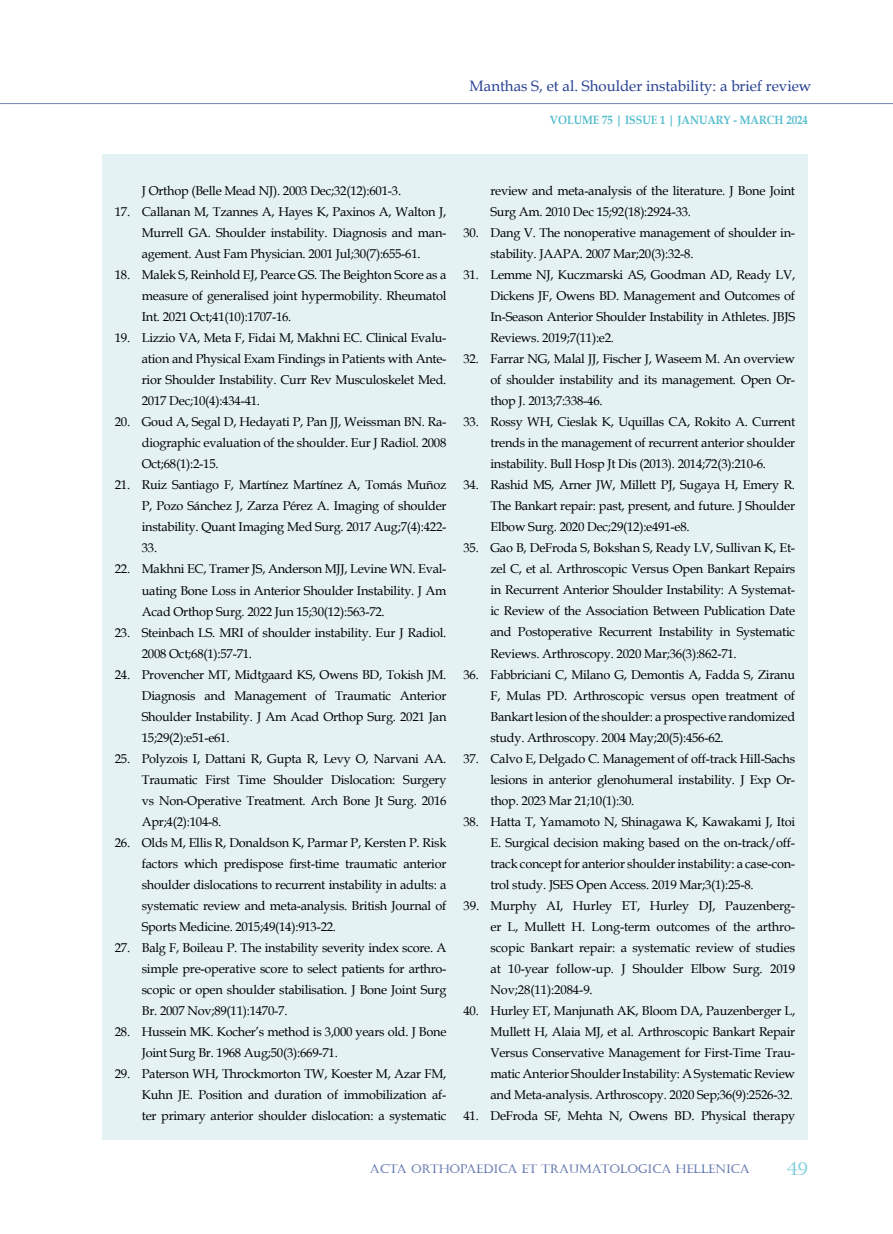
<style>
.page{position:relative;width:893px;height:1234px;background:#fff}
.page>*{position:absolute;margin:0;border:0;box-sizing:border-box;transform-origin:0 0}
.t1{font:18px "Castellar";color:#57becd}
.t2{font:15px "Book Antiqua";color:#25408f}
.t3{font:12.75px/21px "Book Antiqua";letter-spacing:-.02em;color:#000;text-align:justify}
.t4{font:12px "Castellar";color:#25408f}
.t5{font:700 12px "Book Antiqua";color:#57becd;scale:.9 1}
</style>
<div class="page">
<hr style="left:0;top:103px;width:893px;height:3px;background:#000;opacity:.75">
<div style="left:102px;top:154px;width:706px;height:986px;background:#e4f2f4"></div>
<p class="t2" style="left:470px;top:76px;width:343px">Manthas S, et al. Shoulder instability: a brief review</p>
<p class="t5" style="left:550px;top:111px;width:288px">VOLUME 75 | ISSUE 1 | JANUARY - MARCH 2024</p>
<p class="t3" style="left:142px;top:180px;width:261px">J Orthop (Belle Mead NJ). 2003 Dec;32(12):601-3.</p>
<p class="t3" style="left:142px;top:201px;width:306px;text-indent:-27px">17. Callanan M, Tzannes A, Hayes K, Paxinos A, Walton J, Murrell GA. Shoulder instability. Diagnosis and man&shy;agement. Aust Fam Physician. 2001 Jul;30(7):655-61.</p>
<p class="t3" style="left:142px;top:264px;width:306px;text-indent:-27px">18. Malek S, Reinhold EJ, Pearce GS. The Beighton Score as a measure of generalised joint hypermobility. Rheumatol Int. 2021 Oct;41(10):1707-16.</p>
<p class="t3" style="left:142px;top:327px;width:306px;text-indent:-27px">19. Lizzio VA, Meta F, Fidai M, Makhni EC. Clinical Evalu&shy;ation and Physical Exam Findings in Patients with Ante&shy;rior Shoulder Instability. Curr Rev Musculoskelet Med.<br>2017 Dec;10(4):434-41.</p>
<p class="t3" style="left:142px;top:411px;width:306px;text-indent:-27px">20. Goud A, Segal D, Hedayati P, Pan JJ, Weissman BN. Ra&shy;diographic evaluation of the shoulder. Eur J Radiol. 2008<br>Oct;68(1):2-15.</p>
<p class="t3" style="left:142px;top:474px;width:306px;text-indent:-27px">21. Ruiz Santiago F, Martínez Martínez A, Tomás Muñoz P, Pozo Sánchez J, Zarza Pérez A. Imaging of shoulder instability. Quant Imaging Med Surg. 2017 Aug;7(4):422- 33.</p>
<p class="t3" style="left:142px;top:558px;width:306px;text-indent:-27px">22. Makhni EC, Tramer JS, Anderson MJJ, Levine WN. Eval&shy;uating Bone Loss in Anterior Shoulder Instability. J Am Acad Orthop Surg. 2022 Jun 15;30(12):563-72.</p>
<p class="t3" style="left:142px;top:621px;width:306px;text-indent:-27px">23. Steinbach LS. MRI of shoulder instability. Eur J Radiol.<br>2008 Oct;68(1):57-71.</p>
<p class="t3" style="left:142px;top:663px;width:306px;text-indent:-27px">24. Provencher MT, Midtgaard KS, Owens BD, Tokish JM.<br>Diagnosis and Management of Traumatic Anterior Shoulder Instability. J Am Acad Orthop Surg. 2021 Jan 15;29(2):e51-e61.</p>
<p class="t3" style="left:142px;top:747px;width:306px;text-indent:-27px">25. Polyzois I, Dattani R, Gupta R, Levy O, Narvani AA.<br>Traumatic First Time Shoulder Dislocation: Surgery vs Non-Operative Treatment. Arch Bone Jt Surg. 2016<br>Apr;4(2):104-8.</p>
<p class="t3" style="left:142px;top:831px;width:306px;text-indent:-27px">26. Olds M, Ellis R, Donaldson K, Parmar P, Kersten P. Risk factors which predispose first-time traumatic anterior shoulder dislocations to recurrent instability in adults: a systematic review and meta-analysis. British Journal of Sports Medicine. 2015;49(14):913-22.</p>
<p class="t3" style="left:142px;top:936px;width:306px;text-indent:-27px">27. Balg F, Boileau P. The instability severity index score. A simple pre-operative score to select patients for arthro&shy;scopic or open shoulder stabilisation. J Bone Joint Surg Br. 2007 Nov;89(11):1470-7.</p>
<p class="t3" style="left:142px;top:1020px;width:306px;text-indent:-27px">28. Hussein MK. Kocher’s method is 3,000 years old. J Bone<br>Joint Surg Br. 1968 Aug;50(3):669-71.</p>
<p class="t3" style="left:142px;top:1062px;width:306px;text-indent:-27px">29. Paterson WH, Throckmorton TW, Koester M, Azar FM, Kuhn JE. Position and duration of immobilization af&shy;ter primary anterior shoulder dislocation: a systematic</p>
<p class="t3" style="left:490px;top:180px;width:306px">review and meta-analysis of the literature. J Bone Joint<br>Surg Am. 2010 Dec 15;92(18):2924-33.</p>
<p class="t3" style="left:490px;top:222px;width:306px;text-indent:-27px">30. Dang V. The nonoperative management of shoulder in&shy;stability. JAAPA. 2007 Mar;20(3):32-8.</p>
<p class="t3" style="left:490px;top:264px;width:306px;text-indent:-27px">31. Lemme NJ, Kuczmarski AS, Goodman AD, Ready LV, Dickens JF, Owens BD. Management and Outcomes of In-Season Anterior Shoulder Instability in Athletes. JBJS Reviews. 2019;7(11):e2.</p>
<p class="t3" style="left:490px;top:348px;width:306px;text-indent:-27px">32. Farrar NG, Malal JJ, Fischer J, Waseem M. An overview of shoulder instability and its management. Open Or&shy;thop J. 2013;7:338-46.</p>
<p class="t3" style="left:490px;top:411px;width:306px;text-indent:-27px">33. Rossy WH, Cieslak K, Uquillas CA, Rokito A. Current trends in the management of recurrent anterior shoulder instability. Bull Hosp Jt Dis (2013). 2014;72(3):210-6.</p>
<p class="t3" style="left:490px;top:474px;width:306px;text-indent:-27px">34. Rashid MS, Arner JW, Millett PJ, Sugaya H, Emery R.<br>The Bankart repair: past, present, and future. J Shoulder Elbow Surg. 2020 Dec;29(12):e491-e8.</p>
<p class="t3" style="left:490px;top:537px;width:306px;text-indent:-27px">35. Gao B, DeFroda S, Bokshan S, Ready LV, Sullivan K, Et&shy;zel C, et al. Arthroscopic Versus Open Bankart Repairs in Recurrent Anterior Shoulder Instability: A Systemat&shy;ic Review of the Association Between Publication Date and Postoperative Recurrent Instability in Systematic Reviews. Arthroscopy. 2020 Mar;36(3):862-71.</p>
<p class="t3" style="left:490px;top:663px;width:306px;text-indent:-27px">36. Fabbriciani C, Milano G, Demontis A, Fadda S, Ziranu F, Mulas PD. Arthroscopic versus open treatment of Bankart lesion of the shoulder: a prospective randomized study. Arthroscopy. 2004 May;20(5):456-62.</p>
<p class="t3" style="left:490px;top:747px;width:306px;text-indent:-27px">37. Calvo E, Delgado C. Management of off-track Hill-Sachs lesions in anterior glenohumeral instability. J Exp Or&shy;thop. 2023 Mar 21;10(1):30.</p>
<p class="t3" style="left:490px;top:810px;width:306px;text-indent:-27px">38. Hatta T, Yamamoto N, Shinagawa K, Kawakami J, Itoi E. Surgical decision making based on the on-track/off&shy;track concept for anterior shoulder instability: a case-con&shy;trol study. JSES Open Access. 2019 Mar;3(1):25-8.</p>
<p class="t3" style="left:490px;top:894px;width:306px;text-indent:-27px">39. Murphy AI, Hurley ET, Hurley DJ, Pauzenberg&shy;er L, Mullett H. Long-term outcomes of the arthro&shy;scopic Bankart repair: a systematic review of studies at 10-year follow-up. J Shoulder Elbow Surg. 2019<br>Nov;28(11):2084-9.</p>
<p class="t3" style="left:490px;top:999px;width:306px;text-indent:-27px">40. Hurley ET, Manjunath AK, Bloom DA, Pauzenberger L, Mullett H, Alaia MJ, et al. Arthroscopic Bankart Repair Versus Conservative Management for First-Time Trau&shy;matic Anterior Shoulder Instability: A Systematic Review and Meta-analysis. Arthroscopy. 2020 Sep;36(9):2526-32.</p>
<p class="t3" style="left:463px;top:1104px;width:333px">41. DeFroda SF, Mehta N, Owens BD. Physical therapy</p>
<p class="t4" style="left:370px;top:1161px;width:381px">ACTA ORTHOPAEDICA ET TRAUMATOLOGICA HELLENICA</p>
<h1 class="t1" style="left:787px;top:1157px;width:22px">49</h1>
</div>
